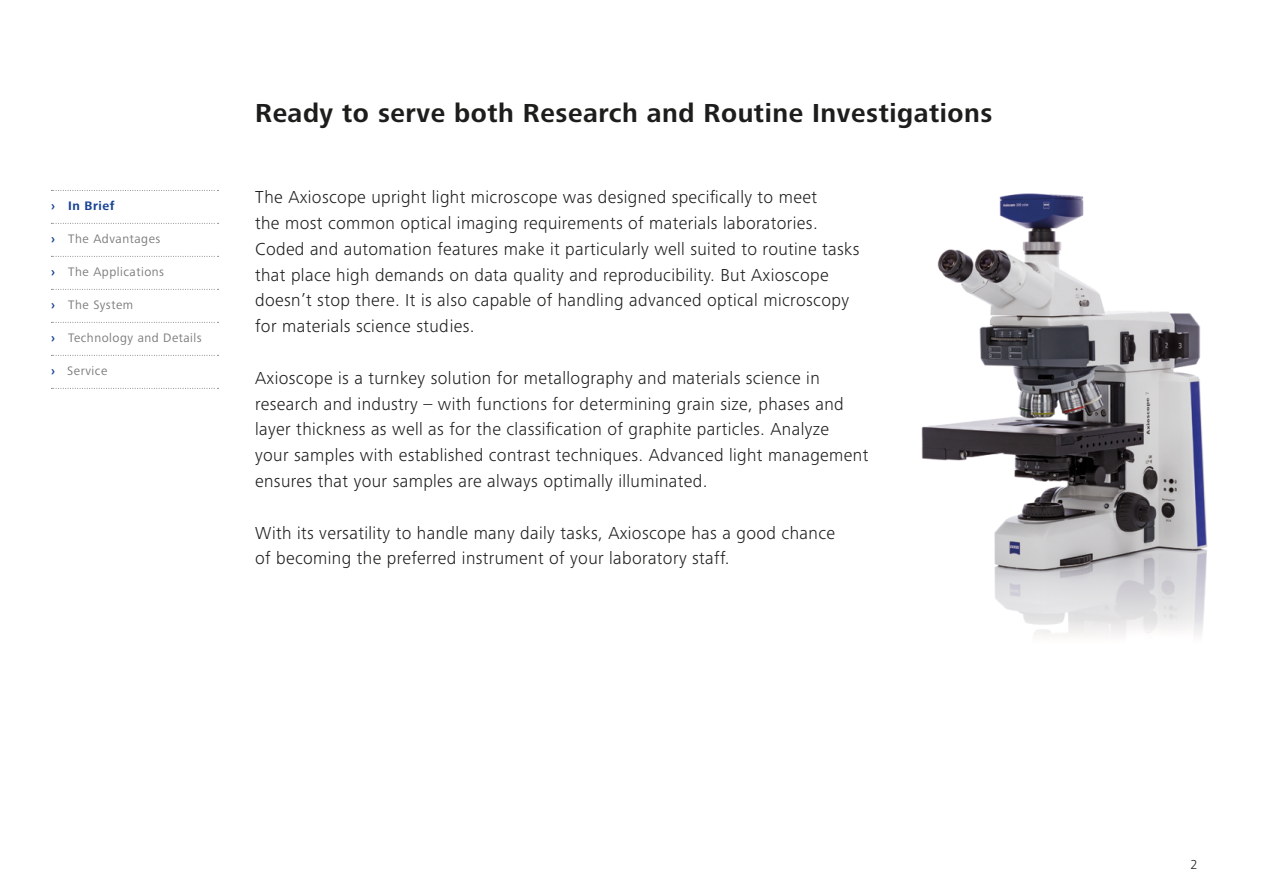
<style>
.page{position:relative;width:1263px;height:893px;background:#fff}
.page>*{position:absolute;margin:0;border:0;box-sizing:border-box;transform-origin:0 0}
.t1{font:700 27px "Zeiss Frutiger Next Pro";letter-spacing:.02em;color:#1d1d1b}
.t2{font:300 18px/25.8px "Zeiss Frutiger Next Pro";letter-spacing:.02em;color:#1d1d1b}
.t3{font:300 13.5px "Zeiss Frutiger Next Pro";color:#1d1d1b}
.t4{font:12.75px "Zeiss Frutiger Next Pro";letter-spacing:.04em;color:#7c7b7b}
.t5{font:700 12.75px "Zeiss Frutiger Next Pro";letter-spacing:.04em;color:#164194}
.s1{font-weight:700;color:#164194}
</style>
<div class="page">
<img style="left:921px;top:193px;width:287px;height:443px">
<svg style="left:51px;top:190px;width:168px;height:1px"></svg>
<svg style="left:51px;top:223px;width:168px;height:1px"></svg>
<svg style="left:51px;top:256px;width:168px;height:1px"></svg>
<svg style="left:51px;top:289px;width:168px;height:1px"></svg>
<svg style="left:51px;top:322px;width:168px;height:1px"></svg>
<svg style="left:51px;top:355px;width:168px;height:1px"></svg>
<svg style="left:51px;top:388px;width:168px;height:1px"></svg>
<p class="t5" style="left:51px;top:199px;width:65px">› In Brief</p>
<p class="t4" style="left:51px;top:232px;width:111px"><span class="s1">›</span> The Advantages</p>
<p class="t4" style="left:51px;top:265px;width:115px"><span class="s1">›</span> The Applications</p>
<p class="t4" style="left:51px;top:298px;width:84px"><span class="s1">›</span> The System</p>
<p class="t4" style="left:51px;top:331px;width:152px"><span class="s1">›</span> Technology and Details</p>
<p class="t4" style="left:51px;top:364px;width:58px"><span class="s1">›</span> Service</p>
<h1 class="t1" style="left:255px;top:97px;width:739px">Ready to serve both Research and Routine Investigations</h1>
<p class="t2" style="left:255px;top:184px;width:606px">The Axioscope upright light microscope was designed specifically to meet<br>the most common optical imaging requirements of materials laboratories.<br>Coded and automation features make it particularly well suited to routine tasks that place high demands on data quality and reproducibility. But Axioscope doesn’t stop there. It is also capable of handling advanced optical microscopy for materials science studies.</p>
<p class="t2" style="left:255px;top:365px;width:615px">Axioscope is a turnkey solution for metallography and materials science in research and industry – with functions for determining grain size, phases and layer thickness as well as for the classification of graphite particles. Analyze<br>your samples with established contrast techniques. Advanced light management ensures that your samples are always optimally illuminated.</p>
<p class="t2" style="left:255px;top:520px;width:581px">With its versatility to handle many daily tasks, Axioscope has a good chance of becoming the preferred instrument of your laboratory staff.</p>
<p class="t3" style="left:1190px;top:856px;width:9px">2</p>
</div>
